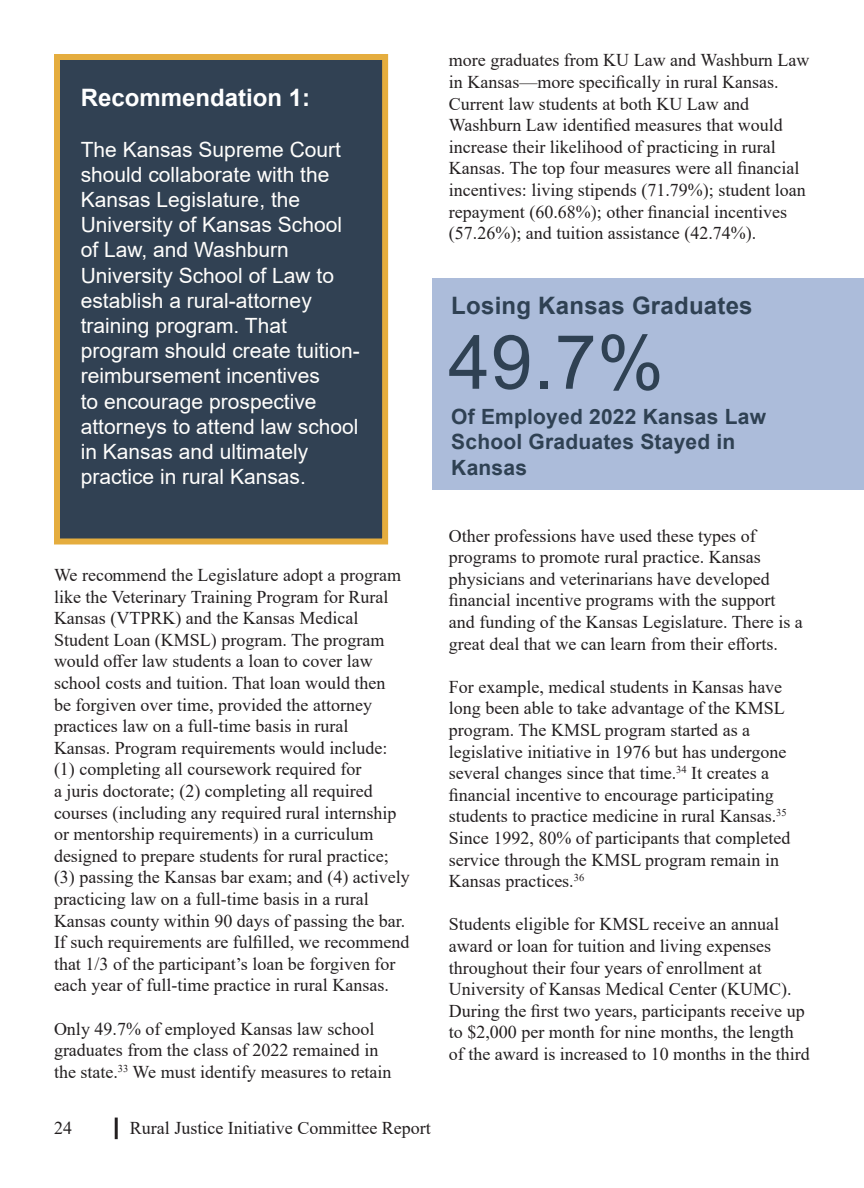
<style>
.page{position:relative;width:864px;height:1188px;background:#fff}
.page>*{position:absolute;margin:0;border:0;box-sizing:border-box;transform-origin:0 0}
.t1{font:75px "Arial";color:#2f4153}
.t2{font:700 24px "Arial";letter-spacing:.01em;color:#2f4153}
.Recommendation{font:700 24px "Arial";color:#fff}
.List_Paragraph{font:21px/25.2px "Arial";color:#fffefc}
.t3{font:700 21px/25.2px "Arial";letter-spacing:.01em;color:#2f4153}
.t4{font:18px/21.6px "Times New Roman";color:#231f20}
</style>
<div class="page">
<hr style="left:115px;top:1118px;width:3px;height:21px;background:#231f20">
<div style="left:54px;top:54px;width:334px;height:490px;background:#314153;border:6px solid #e5ad3e"></div>
<div style="left:432px;top:279px;width:432px;height:211px;background:#acbcda"></div>
<h3 class="Recommendation" style="left:81px;top:81px;width:231px">Recommendation 1:</h3>
<p class="List_Paragraph" style="left:81px;top:136px;width:280px">The Kansas Supreme Court should collaborate with the<br>Kansas Legislature, the<br>University of Kansas School of Law, and Washburn<br>University School of Law to establish a rural-attorney training program. That program should create tuition&shy;reimbursement incentives<br>to encourage prospective attorneys to attend law school in Kansas and ultimately practice in rural Kansas.</p>
<p class="t4" style="left:54px;top:564px;width:357px">We recommend the Legislature adopt a program like the Veterinary Training Program for Rural Kansas (VTPRK) and the Kansas Medical Student Loan (KMSL) program. The program would offer law students a loan to cover law school costs and tuition. That loan would then<br>be forgiven over time, provided the attorney practices law on a full-time basis in rural<br>Kansas. Program requirements would include: (1) completing all coursework required for<br>a juris doctorate; (2) completing all required courses (including any required rural internship or mentorship requirements) in a curriculum designed to prepare students for rural practice; (3) passing the Kansas bar exam; and (4) actively practicing law on a full-time basis in a rural Kansas county within 90 days of passing the bar.<br>If such requirements are fulfilled, we recommend that 1/3 of the participant’s loan be forgiven for each year of full-time practice in rural Kansas.</p>
<p class="t4" style="left:54px;top:1017px;width:339px">Only 49.7% of employed Kansas law school graduates from the class of 2022 remained in the state.<sup>33</sup> We must identify measures to retain</p>
<p class="t4" style="left:54px;top:1117px;width:20px">24</p>
<p class="t4" style="left:130px;top:1116px;width:302px">Rural Justice Initiative Committee Report</p>
<p class="t4" style="left:449px;top:49px;width:362px">more graduates from KU Law and Washburn Law in Kansas—more specifically in rural Kansas.<br>Current law students at both KU Law and Washburn Law identified measures that would increase their likelihood of practicing in rural Kansas. The top four measures were all financial incentives: living stipends (71.79%); student loan repayment (60.68%); other financial incentives (57.26%); and tuition assistance (42.74%).</p>
<h2 class="t2" style="left:451px;top:289px;width:303px">Losing Kansas Graduates</h2>
<h1 class="t1" style="left:448px;top:311px;width:217px">49.7%</h1>
<p class="t3" style="left:451px;top:404px;width:316px">Of Employed 2022 Kansas Law<br>School Graduates Stayed in<br>Kansas</p>
<p class="t4" style="left:449px;top:524px;width:356px">Other professions have used these types of programs to promote rural practice. Kansas physicians and veterinarians have developed financial incentive programs with the support and funding of the Kansas Legislature. There is a great deal that we can learn from their efforts.</p>
<p class="t4" style="left:449px;top:675px;width:343px">For example, medical students in Kansas have long been able to take advantage of the KMSL program. The KMSL program started as a legislative initiative in 1976 but has undergone several changes since that time.<sup>34</sup> It creates a financial incentive to encourage participating students to practice medicine in rural Kansas.<sup>35<br></sup>Since 1992, 80% of participants that completed service through the KMSL program remain in Kansas practices.<sup>36</sup></p>
<p class="t4" style="left:449px;top:913px;width:362px">Students eligible for KMSL receive an annual award or loan for tuition and living expenses throughout their four years of enrollment at University of Kansas Medical Center (KUMC).<br>During the first two years, participants receive up to $2,000 per month for nine months, the length of the award is increased to 10 months in the third</p>
</div>
